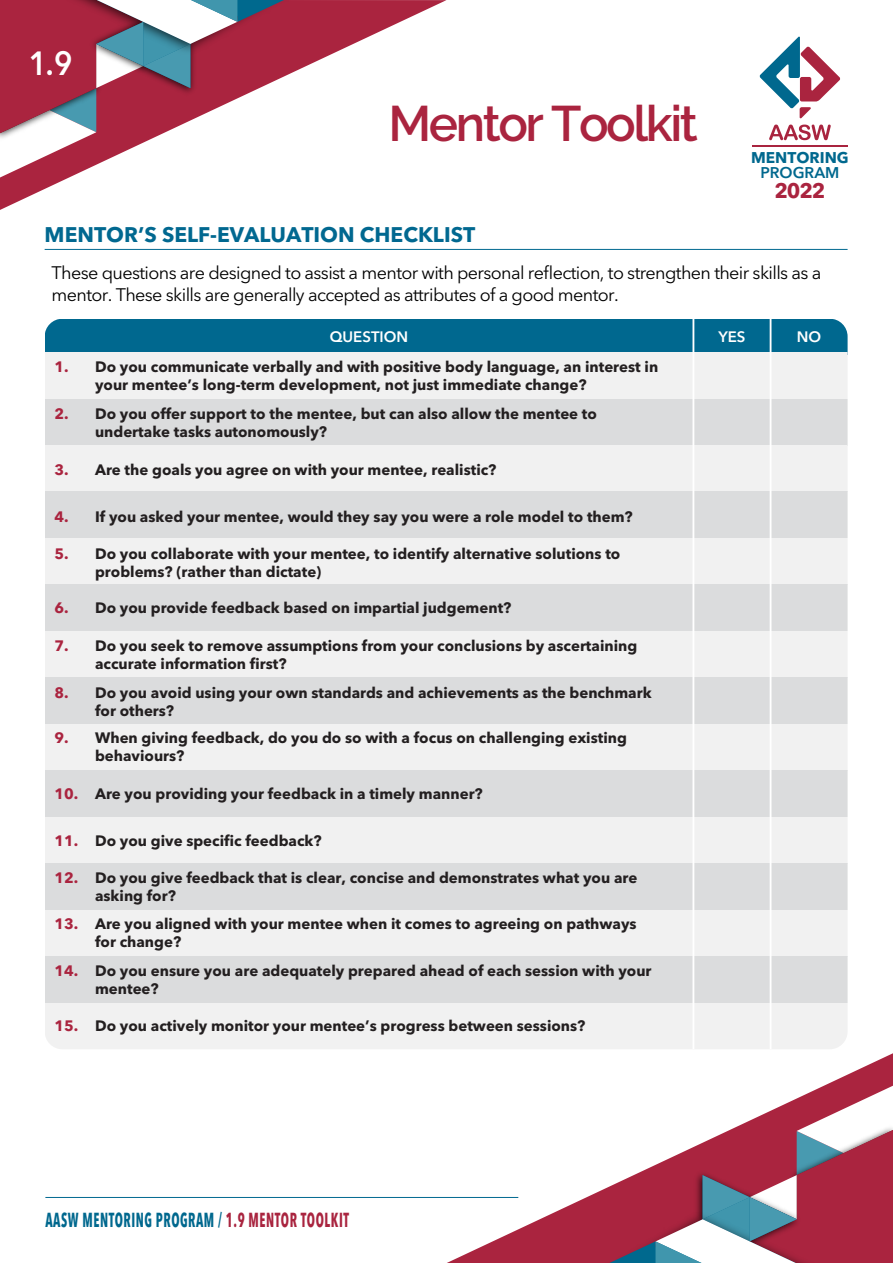
<style>
.page{position:relative;width:893px;height:1263px;background:#fff}
.page>*{position:absolute;margin:0;border:0;box-sizing:border-box;transform-origin:0 0}
.t1{font:600 49.8px "Raleway";letter-spacing:-.05em;color:#aa243f}
.t2{font:600 33.3px "Avenir Next LT Pro";color:#fff;scale:.9 1}
.t3{font:700 21px "Avenir Next LT Pro";color:#016890}
.t4{font:700 21px "Avenir Next LT Pro";color:#aa243f}
.t5{font:700 condensed 20.1px "Avenir Next LT Pro";letter-spacing:.04em;color:#00688e;scale:.67 1}
.t6{font:18px/21.6px "Avenir Next LT Pro";letter-spacing:-.035em;color:#000}
.t7{font:700 15.45px "Avenir Next LT Pro";color:#00688e}
.t8{font:600 15.45px "Avenir Next LT Pro";color:#00688e}
.t9{font:700 15px/18px "Avenir Next LT Pro";color:#231f20}
.t10{font:600 15px "Avenir Next LT Pro";color:#fff}
.s1{color:#aa243f}
.s2{color:#a9243f}
</style>
<div class="page">
<hr style="left:45px;top:249px;width:803px;height:1px;background:#016890">
<div style="left:45px;top:319px;width:803px;height:36px;background:#00688f"></div>
<div style="left:45px;top:352px;width:803px;height:47px;background:#f1f1f1"></div>
<div style="left:45px;top:399px;width:803px;height:46px;background:#dbdcdd"></div>
<div style="left:45px;top:445px;width:803px;height:47px;background:#f1f1f1"></div>
<div style="left:45px;top:492px;width:803px;height:46px;background:#dbdcdd"></div>
<div style="left:45px;top:538px;width:803px;height:47px;background:#f1f1f1"></div>
<div style="left:45px;top:585px;width:803px;height:46px;background:#dbdcdd"></div>
<div style="left:45px;top:631px;width:803px;height:46px;background:#f1f1f1"></div>
<div style="left:45px;top:677px;width:803px;height:47px;background:#dbdcdd"></div>
<div style="left:45px;top:724px;width:803px;height:46px;background:#f1f1f1"></div>
<div style="left:45px;top:770px;width:803px;height:47px;background:#dbdcdd"></div>
<div style="left:45px;top:817px;width:803px;height:46px;background:#f1f1f1"></div>
<div style="left:45px;top:863px;width:803px;height:47px;background:#dbdcdd"></div>
<div style="left:45px;top:910px;width:803px;height:46px;background:#f1f1f1"></div>
<div style="left:45px;top:956px;width:803px;height:47px;background:#dbdcdd"></div>
<div style="left:45px;top:1003px;width:803px;height:46px;background:#f1f1f1"></div>
<hr style="left:692px;top:319px;width:2px;height:730px;background:#fff">
<hr style="left:770px;top:319px;width:1px;height:730px;background:#fff">
<svg style="left:0;top:0;width:446px;height:210px"></svg>
<div style="left:284px;top:0;width:32px;height:60px;background:#aa243f"></div>
<svg style="left:0;top:0;width:284px;height:178px"></svg>
<svg style="left:447px;top:1053px;width:446px;height:210px"></svg>
<div style="left:574px;top:1206px;width:35px;height:57px;background:#aa243f"></div>
<svg style="left:609px;top:1086px;width:284px;height:177px"></svg>
<hr style="left:45px;top:1197px;width:473px;height:1px;background:#016890">
<svg style="left:769px;top:125px;width:62px;height:15px"></svg>
<svg style="left:759px;top:36px;width:81px;height:83px"></svg>
<hr style="left:752px;top:145px;width:96px;height:1px;background:#a9243f">
<h2 class="t2" style="left:29px;top:43px;width:50px">1.9</h2>
<h1 class="t1" style="left:389px;top:95px;width:311px">Mentor Toolkit</h1>
<p class="t7" style="left:751px;top:148px;width:99px">MENTORING</p>
<p class="t8" style="left:760px;top:163px;width:81px">PROGRAM</p>
<h3 class="t4" style="left:774px;top:178px;width:53px">2022</h3>
<h3 class="t3" style="left:45px;top:221px;width:432px">MENTOR’S SELF-EVALUATION CHECKLIST</h3>
<p class="t6" style="left:52px;top:262px;width:771px">These questions are designed to assist a mentor with personal reflection, to strengthen their skills as a mentor. These skills are generally accepted as attributes of a good mentor.</p>
<p class="t10" style="left:330px;top:327px;width:80px">QUESTION</p>
<p class="t10" style="left:718px;top:327px;width:29px">YES</p>
<p class="t10" style="left:797px;top:327px;width:26px">NO</p>
<p class="t9" style="left:95px;top:358px;width:565px;text-indent:-41px"><span class="s1">1.</span> Do you communicate verbally and with positive body language, an interest in your mentee’s long-term development, not just immediate change?</p>
<p class="t9" style="left:95px;top:405px;width:503px;text-indent:-41px"><span class="s1">2.</span> Do you offer support to the mentee, but can also allow the mentee to undertake tasks autonomously?</p>
<p class="t9" style="left:55px;top:461px;width:443px"><span class="s1">3.</span> Are the goals you agree on with your mentee, realistic?</p>
<p class="t9" style="left:55px;top:507px;width:580px"><span class="s1">4.</span> If you asked your mentee, would they say you were a role model to them?</p>
<p class="t9" style="left:95px;top:544px;width:527px;text-indent:-40px"><span class="s1">5.</span> Do you collaborate with your mentee, to identify alternative solutions to problems? (rather than dictate)</p>
<p class="t9" style="left:55px;top:599px;width:458px"><span class="s1">6.</span> Do you provide feedback based on impartial judgement?</p>
<p class="t9" style="left:95px;top:636px;width:544px;text-indent:-40px"><span class="s1">7.</span> Do you seek to remove assumptions from your conclusions by ascertaining accurate information first?</p>
<p class="t9" style="left:95px;top:683px;width:558px;text-indent:-40px"><span class="s1">8.</span> Do you avoid using your own standards and achievements as the benchmark for others?</p>
<p class="t9" style="left:95px;top:729px;width:533px;text-indent:-40px"><span class="s1">9.</span> When giving feedback, do you do so with a focus on challenging existing behaviours?</p>
<p class="t9" style="left:55px;top:784px;width:430px"><span class="s1">10.</span> Are you providing your feedback in a timely manner?</p>
<p class="t9" style="left:55px;top:832px;width:269px"><span class="s1">11.</span> Do you give specific feedback?</p>
<p class="t9" style="left:95px;top:869px;width:544px;text-indent:-40px"><span class="s1">12.</span> Do you give feedback that is clear, concise and demonstrates what you are asking for?</p>
<p class="t9" style="left:95px;top:915px;width:543px;text-indent:-40px"><span class="s1">13.</span> Are you aligned with your mentee when it comes to agreeing on pathways for change?</p>
<p class="t9" style="left:95px;top:961px;width:558px;text-indent:-40px"><span class="s1">14.</span> Do you ensure you are adequately prepared ahead of each session with your mentee?</p>
<p class="t9" style="left:55px;top:1017px;width:532px"><span class="s1">15.</span> Do you actively monitor your mentee’s progress between sessions?</p>
<h3 class="t5" style="left:45px;top:1207px;width:455px">AASW MENTORING PROGRAM / <span class="s2">1.9 MENTOR TOOLKIT</span></h3>
</div>
